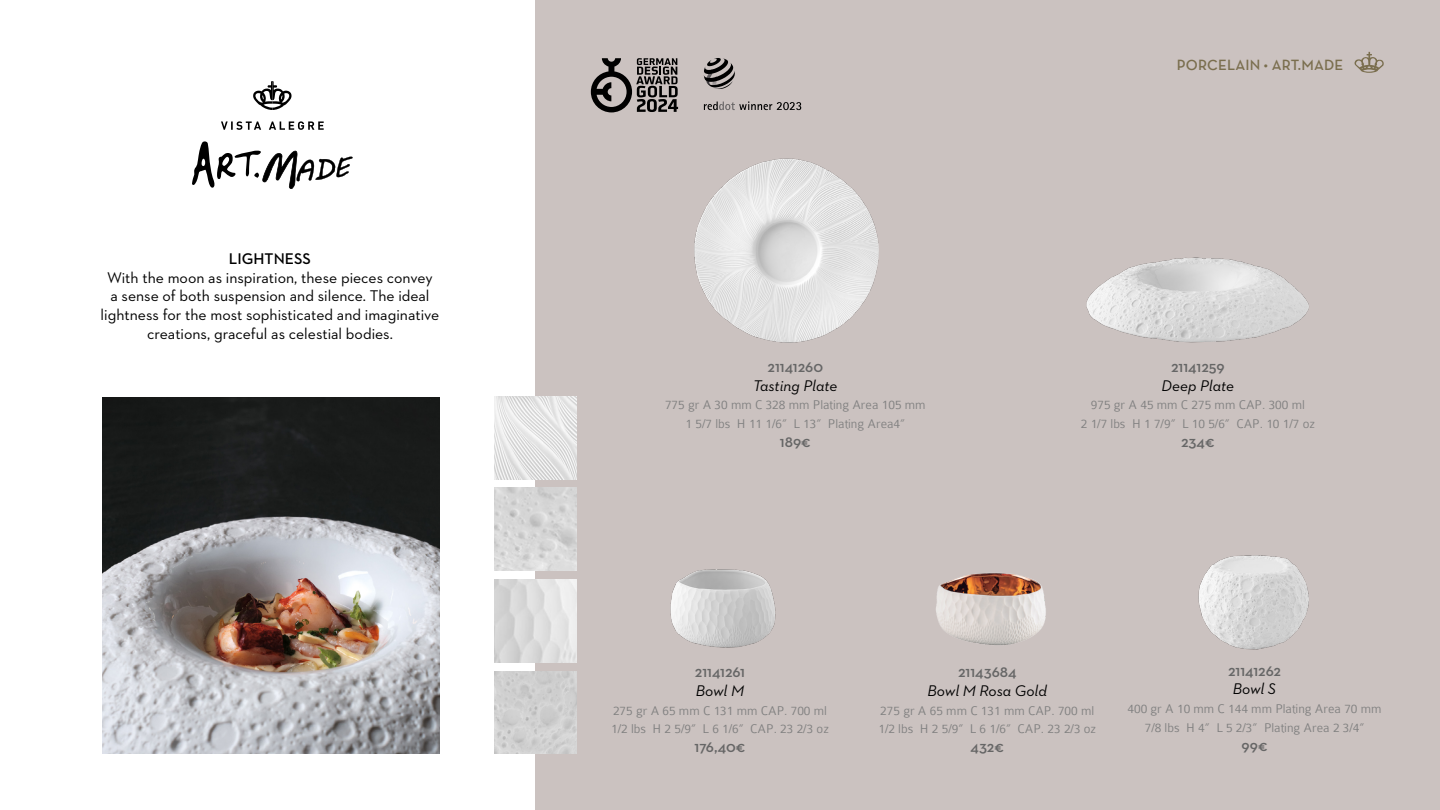
<style>
.page{position:relative;width:1440px;height:810px;background:#fff}
.page>*{position:absolute;margin:0;border:0;box-sizing:border-box;transform-origin:0 0}
.Titulo{font:15.75px/18.9px "Neutraface 2 Text";color:#000;text-align:center}
.Titulo-2{font:600 15.75px "Neutraface 2 Text";color:#666}
.Titulo-3{font:italic 15.75px "Neutraface 2 Text";color:#000}
.Titulo-4{font:600 15.75px "Neutraface 2 Text";color:#000}
.Texto{font:600 15px "Neutra Text";letter-spacing:.01em;color:#7a6e4e}
.Titulo-5{font:300 13.5px "Colaborate";color:#808080}
</style>
<div class="page">
<img style="left:102px;top:398px;width:338px;height:356px">
<div style="left:536px;top:0;width:904px;height:810px;background:#cbc2c0"></div>
<svg style="left:1354px;top:52px;width:30px;height:21px"></svg>
<img style="left:1086px;top:257px;width:223px;height:86px">
<img style="left:694px;top:158px;width:185px;height:185px">
<img style="left:670px;top:569px;width:106px;height:79px">
<img style="left:1198px;top:555px;width:111px;height:95px">
<svg style="left:253px;top:81px;width:39px;height:29px"></svg>
<svg style="left:221px;top:121px;width:103px;height:9px"></svg>
<svg style="left:192px;top:141px;width:161px;height:48px"></svg>
<img style="left:494px;top:671px;width:83px;height:83px">
<img style="left:494px;top:579px;width:83px;height:83px">
<img style="left:494px;top:488px;width:83px;height:83px">
<img style="left:494px;top:396px;width:83px;height:83px">
<svg style="left:704px;top:102px;width:97px;height:8px"></svg>
<svg style="left:704px;top:58px;width:31px;height:31px"></svg>
<svg style="left:591px;top:58px;width:87px;height:54px"></svg>
<img style="left:936px;top:573px;width:110px;height:72px">
<p class="Titulo-4" style="left:229px;top:248px;width:84px">LIGHTNESS</p>
<p class="Titulo" style="left:101px;top:268px;width:340px">With the moon as inspiration, these pieces convey<br>a sense of both suspension and silence. The ideal lightness for the most sophisticated and imaginative creations, graceful as celestial bodies.</p>
<p class="Titulo-2" style="left:768px;top:356px;width:57px">21141260</p>
<p class="Titulo-3" style="left:753px;top:375px;width:86px">Tasting Plate</p>
<p class="Titulo-5" style="left:665px;top:398px;width:262px">775 gr A 30 mm C 328 mm Plating Area 105 mm</p>
<p class="Titulo-5" style="left:686px;top:417px;width:221px">1 5/7 lbs H 11 1/6” L 13” Plating Area4”</p>
<p class="Titulo-2" style="left:780px;top:432px;width:32px">189€</p>
<p class="Texto" style="left:1177px;top:55px;width:168px">PORCELAIN • ART.MADE</p>
<p class="Titulo-2" style="left:1171px;top:356px;width:55px">21141259</p>
<p class="Titulo-3" style="left:1162px;top:375px;width:74px">Deep Plate</p>
<p class="Titulo-5" style="left:1091px;top:398px;width:215px">975 gr A 45 mm C 275 mm CAP. 300 ml</p>
<p class="Titulo-5" style="left:1081px;top:417px;width:236px">2 1/7 lbs H 1 7/9” L 10 5/6” CAP. 10 1/7 oz</p>
<p class="Titulo-2" style="left:1181px;top:432px;width:35px">234€</p>
<p class="Titulo-2" style="left:695px;top:662px;width:52px">21141261</p>
<p class="Titulo-3" style="left:696px;top:681px;width:50px">Bowl M</p>
<p class="Titulo-5" style="left:613px;top:703px;width:215px">275 gr A 65 mm C 131 mm CAP. 700 ml</p>
<p class="Titulo-5" style="left:611px;top:722px;width:219px">1/2 lbs H 2 5/9” L 6 1/6” CAP. 23 2/3 oz</p>
<p class="Titulo-2" style="left:695px;top:737px;width:52px">176,40€</p>
<p class="Titulo-2" style="left:958px;top:662px;width:60px">21143684</p>
<p class="Titulo-3" style="left:928px;top:681px;width:121px">Bowl M Rosa Gold</p>
<p class="Titulo-5" style="left:880px;top:703px;width:215px">275 gr A 65 mm C 131 mm CAP. 700 ml</p>
<p class="Titulo-5" style="left:878px;top:722px;width:219px">1/2 lbs H 2 5/9” L 6 1/6” CAP. 23 2/3 oz</p>
<p class="Titulo-2" style="left:971px;top:737px;width:35px">432€</p>
<p class="Titulo-2" style="left:1228px;top:660px;width:54px">21141262</p>
<p class="Titulo-3" style="left:1233px;top:679px;width:45px">Bowl S</p>
<p class="Titulo-5" style="left:1128px;top:702px;width:256px">400 gr A 10 mm C 144 mm Plating Area 70 mm</p>
<p class="Titulo-5" style="left:1145px;top:721px;width:221px">7/8 lbs H 4” L 5 2/3” Plating Area 2 3/4”</p>
<p class="Titulo-2" style="left:1242px;top:736px;width:28px">99€</p>
</div>
